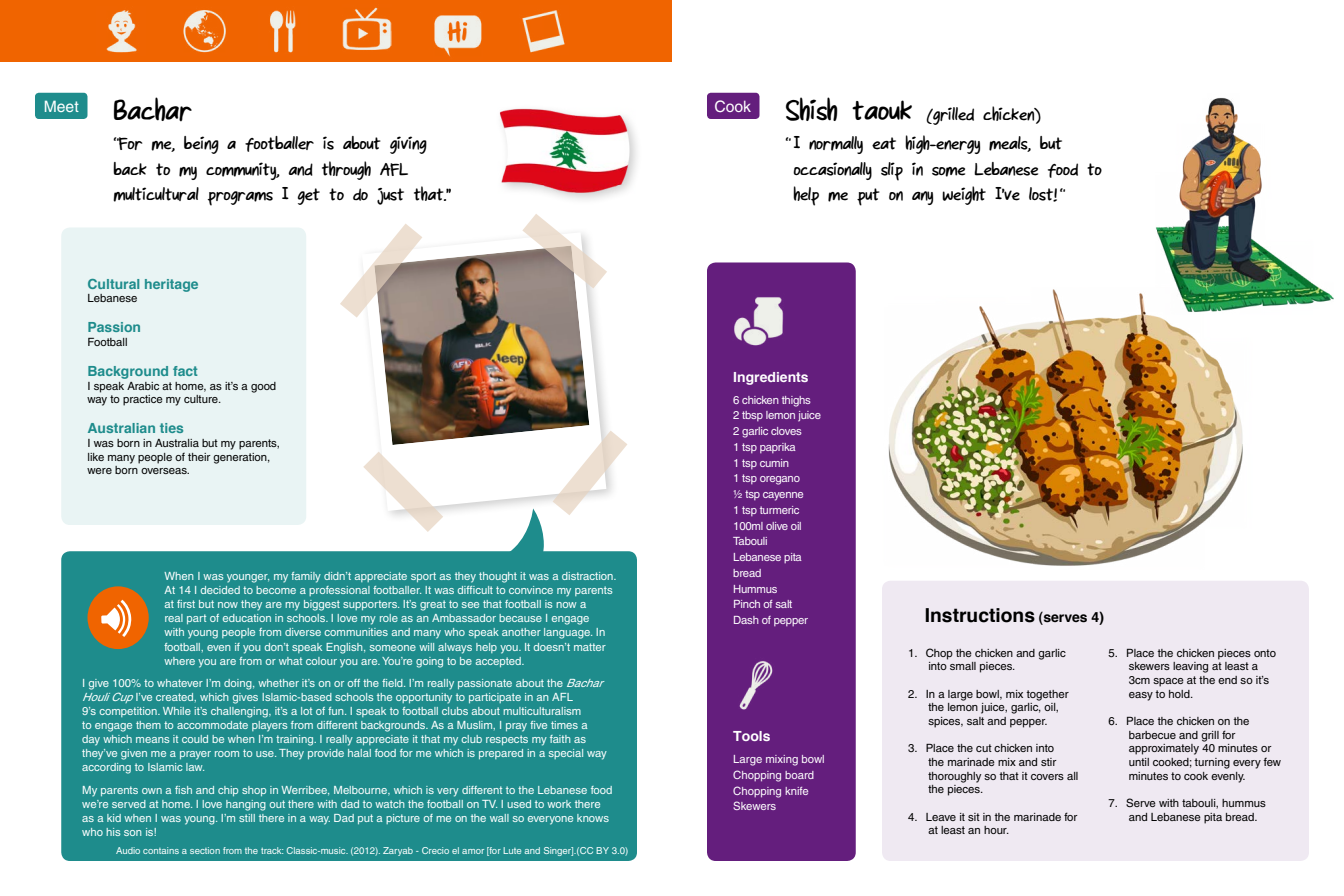
<style>
.page{position:relative;width:1344px;height:896px;background:#fff}
.page>*{position:absolute;margin:0;border:0;box-sizing:border-box;transform-origin:0 0}
.t1{font:35px "My Script Font bold";color:#000}
.t2{font:21.88px/25.4px "My Script Font bold";color:#000}
.t3{font:700 19.25px "Helvetica";color:#000}
.t4{font:15.75px "Helvetica";color:#fff}
.t5{font:700 14px "Helvetica";color:#1e8c8c}
.t6{font:700 14px "Helvetica";color:#fff}
.t7{font:11.38px/14px "Helvetica";color:#fff}
.t8{font:11.38px/13.7px "Helvetica";color:#000}
.t9{font:11.38px/15.8px "Helvetica";letter-spacing:-.02em;color:#fff}
.t10{font:9.62px "Helvetica";color:#fff}
.s1{font-family:"Nightingale";font-weight:700}
.s2{font-style:italic}
.s3{font-size:35px}
.s4{font-size:14px}
</style>
<div class="page">
<div style="left:0;top:0;width:672px;height:61px;background:#f06400"></div>
<img style="left:106px;top:10px;width:31px;height:43px">
<img style="left:434px;top:15px;width:48px;height:42px">
<img style="left:183px;top:10px;width:43px;height:43px">
<img style="left:522px;top:10px;width:43px;height:43px">
<img style="left:270px;top:10px;width:26px;height:43px">
<img style="left:342px;top:7px;width:49px;height:43px">
<img style="left:1155px;top:97px;width:178px;height:209px">
<div style="left:882px;top:581px;width:427px;height:232px;background:#efe9f2;border-radius:9px"></div>
<div style="left:882px;top:622px;width:427px;height:239px;background:#efe9f2;border-radius:9px"></div>
<div style="left:707px;top:93px;width:52px;height:26px;background:#641e7d;border-radius:4px"></div>
<div style="left:707px;top:262px;width:149px;height:599px;background:#641e7d;border-radius:9px"></div>
<div style="left:61px;top:228px;width:245px;height:297px;background:#e9f4f4;border-radius:9px"></div>
<div style="left:35px;top:93px;width:52px;height:26px;background:#1e8c8c;border-radius:4px"></div>
<img style="left:340px;top:214px;width:287px;height:337px">
<div style="left:61px;top:551px;width:576px;height:310px;background:#1e8c8c;border-radius:9px"></div>
<img style="left:499px;top:108px;width:138px;height:90px">
<img style="left:734px;top:297px;width:50px;height:49px">
<img style="left:739px;top:661px;width:34px;height:49px">
<img style="left:888px;top:287px;width:381px;height:279px">
<div style="left:87px;top:586px;width:62px;height:63px;background:#f06400;border-radius:50%"></div>
<svg style="left:101px;top:600px;width:30px;height:37px"></svg>
<h3 class="t4" style="left:44px;top:97px;width:37px">Meet</h3>
<h1 class="t1" style="left:114px;top:93px;width:80px">Bachar</h1>
<h2 class="t2" style="left:114px;top:131px;width:339px">“For me, being a footballer is about giving back to my community, and through AFL multicultural programs <span class="s1">I</span> get to do just that.''</h2>
<p class="t5" style="left:88px;top:275px;width:113px">Cultural heritage</p>
<p class="t8" style="left:88px;top:292px;width:51px">Lebanese</p>
<p class="t5" style="left:88px;top:319px;width:55px">Passion</p>
<p class="t8" style="left:88px;top:335px;width:42px">Football</p>
<p class="t5" style="left:88px;top:362px;width:112px">Background fact</p>
<p class="t8" style="left:88px;top:379px;width:190px">I speak Arabic at home, as it’s a good way to practice my culture.</p>
<p class="t5" style="left:88px;top:419px;width:98px">Australian ties</p>
<p class="t8" style="left:88px;top:436px;width:194px">I was born in Australia but my parents, like many people of their generation, were born overseas.</p>
<p class="t7" style="left:164px;top:569px;width:454px">When I was younger, my family didn’t appreciate sport as they thought it was a distraction.<br>At 14 I decided to become a professional footballer. It was difficult to convince my parents at first but now they are my biggest supporters. It’s great to see that football is now a<br>real part of education in schools. I love my role as an Ambassador because I engage<br>with young people from diverse communities and many who speak another language. In football, even if you don’t speak English, someone will always help you. It doesn’t matter where you are from or what colour you are. You’re going to be accepted.</p>
<p class="t7" style="left:82px;top:676px;width:526px">I give 100% to whatever I’m doing, whether it’s on or off the field. I’m really passionate about the <span class="s2">Bachar Houli Cup</span>I’ve created, which gives Islamic-based schools the opportunity to participate in an AFL<br>9’s competition. While it’s challenging, it’s a lot of fun. I speak to football clubs about multiculturalism<br>to engage them to accommodate players from different backgrounds. As a Muslim, I pray five times a day which means it could be when I’m training. I really appreciate it that my club respects my faith as they’ve given me a prayer room to use. They provide halal food for me which is prepared in a special way according to Islamic law.</p>
<p class="t7" style="left:82px;top:783px;width:532px">My parents own a fish and chip shop in Werribee, Melbourne, which is very different to the Lebanese food we’re served at home. I love hanging out there with dad to watch the football on TV. I used to work there as a kid when I was young. I’m still there in a way. Dad put a picture of me on the wall so everyone knows who his son is!</p>
<p class="t10" style="left:116px;top:845px;width:514px">Audio contains a section from the track: Classic-music. (2012). Zaryab - Crecio el amor [for Lute and Singer].(CC BY 3.0)</p>
<h3 class="t4" style="left:714px;top:97px;width:38px">Cook</h3>
<h2 class="t2" style="left:786px;top:99px;width:278px;line-height:29.8px"><span class="s3">Shish taouk</span> (grilled chicken)<br>“<span class="s1">I</span> normally eat high-energy meals, but</h2>
<h2 class="t2" style="left:794px;top:157px;width:310px">occasionally slip in some Lebanese food to help me put on any weight <span class="s1">I</span>'ve lost! “</h2>
<p class="t6" style="left:733px;top:368px;width:77px">Ingredients</p>
<p class="t9" style="left:733px;top:392px;width:89px">6 chicken thighs<br>2 tbsp lemon juice<br>2 garlic cloves<br>1 tsp paprika<br>1 tsp cumin<br>1 tsp oregano<br>½ tsp cayenne<br>1 tsp turmeric<br>100ml olive oil<br>Tabouli<br>Lebanese pita bread<br>Hummus<br>Pinch of salt<br>Dash of pepper</p>
<p class="t6" style="left:733px;top:728px;width:39px">Tools</p>
<p class="t7" style="left:733px;top:751px;width:93px;line-height:15.8px">Large mixing bowl<br>Chopping board<br>Chopping knife<br>Skewers</p>
<h3 class="t3" style="left:925px;top:603px;width:181px">Instructions <span class="s4">(serves 4)</span></h3>
<p class="t8" style="left:928px;top:646px;width:139px;text-indent:-20px">1. Chop the chicken and garlic into small pieces.</p>
<p class="t8" style="left:928px;top:687px;width:142px;text-indent:-20px">2. In a large bowl, mix together the lemon juice, garlic, oil, spices, salt and pepper.</p>
<p class="t8" style="left:928px;top:741px;width:152px;text-indent:-20px">3. Place the cut chicken into<br>the marinade mix and stir thoroughly so that it covers all the pieces.</p>
<p class="t8" style="left:928px;top:810px;width:151px;text-indent:-20px">4. Leave it sit in the marinade for at least an hour.</p>
<p class="t8" style="left:1129px;top:646px;width:149px;text-indent:-20px">5. Place the chicken pieces onto skewers leaving at least a<br>3cm space at the end so it’s easy to hold.</p>
<p class="t8" style="left:1129px;top:714px;width:154px;text-indent:-20px">6. Place the chicken on the barbecue and grill for approximately 40 minutes or until cooked; turning every few minutes to cook evenly.</p>
<p class="t8" style="left:1129px;top:796px;width:139px;text-indent:-20px">7. Serve with tabouli, hummus and Lebanese pita bread.</p>
</div>
